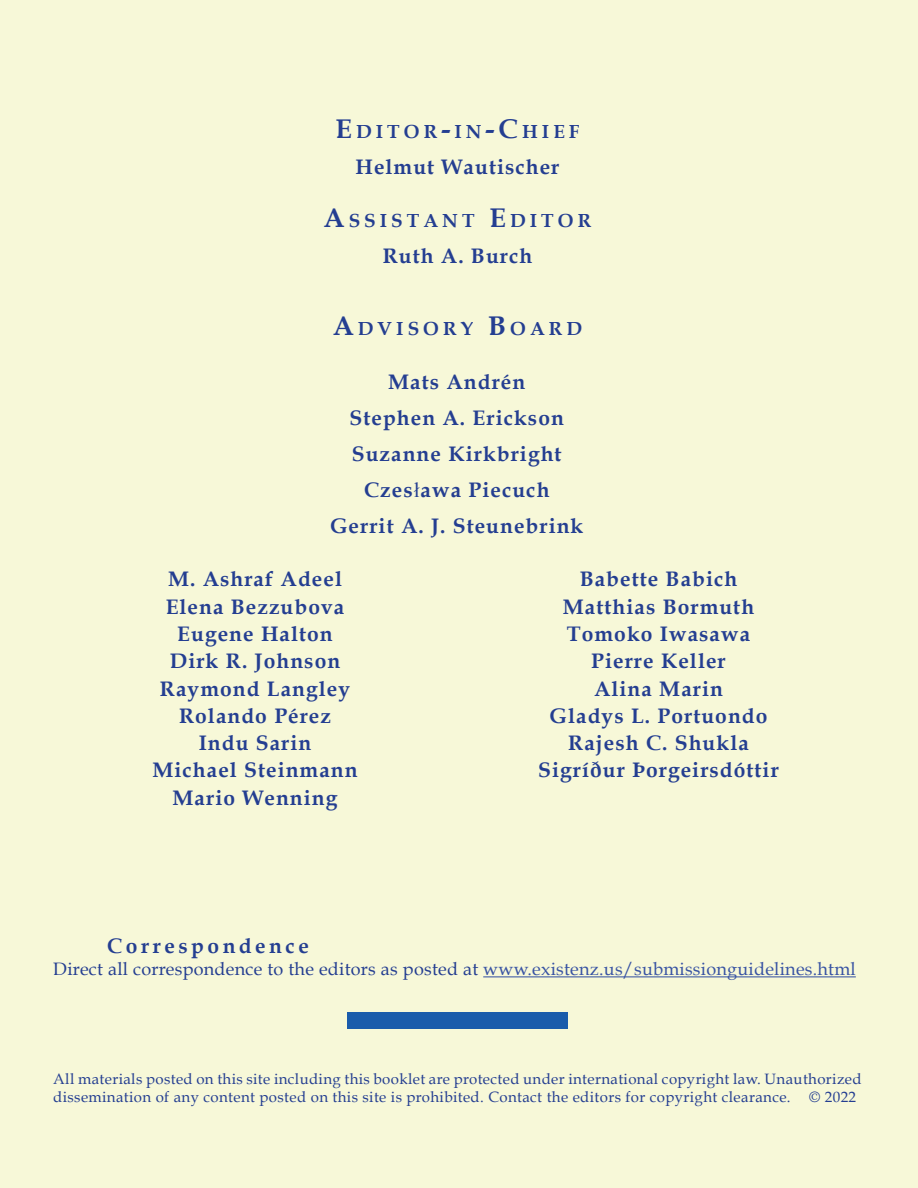
<style>
.page{position:relative;width:918px;height:1188px;background:#f7f8d8}
.page>*{position:absolute;margin:0;border:0;box-sizing:border-box;transform-origin:0 0}
.t1{font:700 21px/36px "Book Antiqua";letter-spacing:.05em;color:#243e91;text-align:center}
.t2{font:700 21px "Book Antiqua";letter-spacing:.165em;color:#243e91}
.t3{font:700 18.9px "Book Antiqua";letter-spacing:.215em;color:#243e91}
.t4{font:18px "Book Antiqua";letter-spacing:.015em;color:#243e91}
.t5{font:15px/18px "Book Antiqua";letter-spacing:.025em;color:#243e91}
.s1{font-size:27px}
.s2{font-family:"Times New Roman";font-weight:400}
.s3{color:#3853a3}
</style>
<div class="page">
<hr style="left:483px;top:976px;width:373px;height:1px;background:#3853a3">
<div style="left:347px;top:1012px;width:221px;height:17px;background:#1a5cab"></div>
<p class="t3" style="left:335px;top:121px;width:246px"><span class="s1">E</span>DITOR<span class="s1">-</span>IN<span class="s1">-C</span>HIEF</p>
<p class="t1" style="left:356px;top:149px;width:205px">Helmut Wautischer</p>
<p class="t3" style="left:324px;top:209px;width:269px"><span class="s1">A</span>SSISTANT <span class="s1">E</span>DITOR</p>
<p class="t1" style="left:383px;top:238px;width:151px">Ruth A. Burch</p>
<p class="t3" style="left:333px;top:317px;width:251px"><span class="s1">A</span>DVISORY <span class="s1">B</span> OARD</p>
<p class="t1" style="left:330px;top:364px;width:255px">Mats Andrén<br>Stephen A. Erickson<br>Suzanne Kirkbright<br>Czes<span class="s2">ł</span>awa Piecuch<br>Gerrit A. J. Steunebrink</p>
<p class="t1" style="left:168px;top:562px;width:175px">M. Ashraf Adeel</p>
<p class="t1" style="left:580px;top:562px;width:159px">Babette Babich</p>
<p class="t1" style="left:166px;top:589px;width:180px">Elena Bezzubova</p>
<p class="t1" style="left:563px;top:589px;width:193px">Matthias Bormuth</p>
<p class="t1" style="left:177px;top:616px;width:157px">Eugene Halton</p>
<p class="t1" style="left:567px;top:616px;width:185px">Tomoko Iwasawa</p>
<p class="t1" style="left:170px;top:643px;width:172px">Dirk R. Johnson</p>
<p class="t1" style="left:591px;top:643px;width:136px">Pierre Keller</p>
<p class="t1" style="left:160px;top:671px;width:192px">Raymond Langley</p>
<p class="t1" style="left:594px;top:671px;width:130px">Alina Marin</p>
<p class="t1" style="left:179px;top:698px;width:154px">Rolando Pérez</p>
<p class="t1" style="left:550px;top:698px;width:219px">Gladys L. Portuondo</p>
<p class="t1" style="left:199px;top:725px;width:114px">Indu Sarin</p>
<p class="t1" style="left:568px;top:725px;width:182px">Rajesh C. Shukla</p>
<p class="t1" style="left:152px;top:752px;width:207px">Michael Steinmann</p>
<p class="t1" style="left:538px;top:752px;width:242px">Sigríður Þorgeirsdóttir</p>
<p class="t1" style="left:173px;top:780px;width:166px">Mario Wenning</p>
<p class="t2" style="left:107px;top:934px;width:203px">Correspondence</p>
<p class="t4" style="left:53px;top:957px;width:804px">Direct all correspondence to the editors as posted at <span class="s3">www.existenz.us/submissionguidelines.html</span></p>
<p class="t5" style="left:53px;top:1070px;width:810px">All materials posted on this site including this booklet are protected under international copyright law. Unauthorized dissemination of any content posted on this site is prohibited. Contact the editors for copyright clearance. © 2022</p>
</div>
